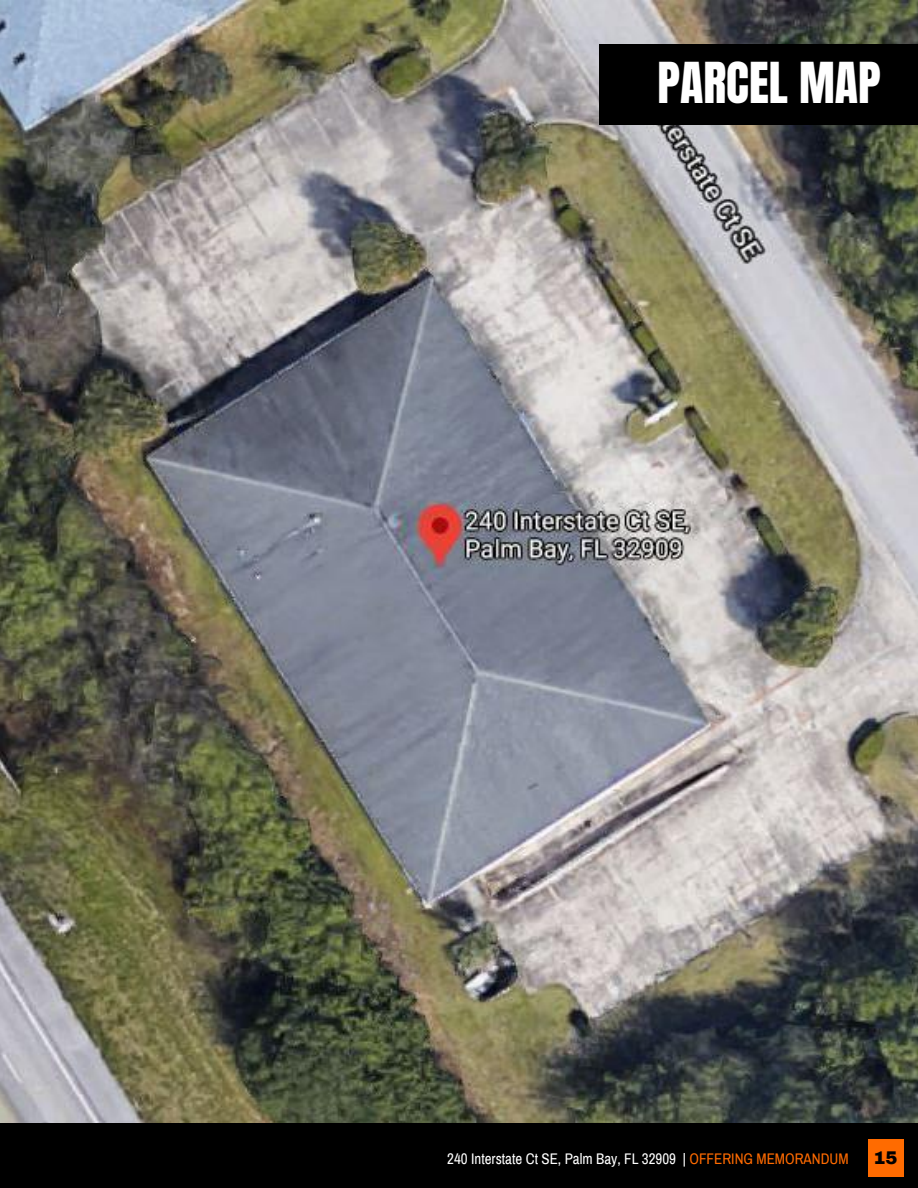
<style>
.page{position:relative;width:918px;height:1188px;background:#fff}
.page>*{position:absolute;margin:0;border:0;box-sizing:border-box;transform-origin:0 0}
.t1{font:48px "Anton";color:#fff}
.t2{font:900 18px "Archivo";color:#000}
.t3{font:15px "Archivo Narrow";color:#fff}
.s1{color:#ff6b00}
</style>
<div class="page">
<img style="left:0;top:0;width:918px;height:1123px">
<div style="left:0;top:1123px;width:918px;height:65px;background:#000"></div>
<div style="left:868px;top:1139px;width:35px;height:37px;background:#ff6b00"></div>
<div style="left:599px;top:44px;width:319px;height:81px;background:#000"></div>
<h1 class="t1" style="left:658px;top:49px;width:225px">PARCEL MAP</h1>
<p class="t3" style="left:447px;top:1151px;width:403px">240 Interstate Ct SE, Palm Bay, FL 32909 | <span class="s1">OFFERING MEMORANDUM</span></p>
<p class="t2" style="left:874px;top:1148px;width:26px">15</p>
</div>
